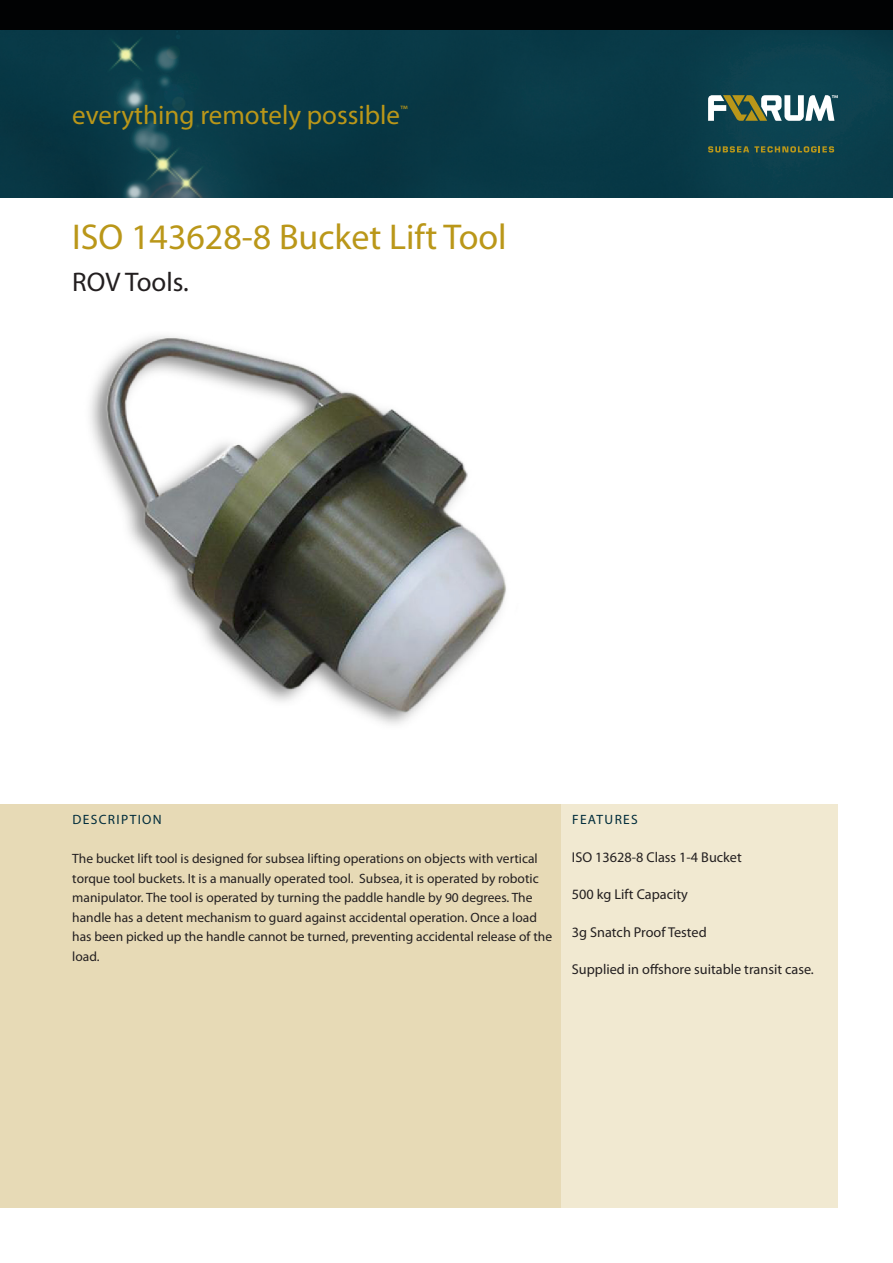
<style>
.page{position:relative;width:893px;height:1263px;background:#fff}
.page>*{position:absolute;margin:0;border:0;box-sizing:border-box;transform-origin:0 0}
.Title_1{font:36px "Myriad Pro";color:#ba9719}
.Tag_Line{font:27px "Myriad Pro";color:#ba9719}
.Title_2{font:27px "Myriad Pro";color:#231f20}
.Subhead{font:14.25px "Myriad Pro";color:#231f20}
.Subhead-2{font:13.5px/19.5px "Myriad Pro";color:#231f20}
.Subhead-3{font:13.5px "Myriad Pro";letter-spacing:.1em;color:#002c3b}
</style>
<div class="page">
<img style="left:0;top:30px;width:893px;height:167px">
<div style="left:0;top:0;width:893px;height:30px;background:#010203"></div>
<div style="left:0;top:804px;width:838px;height:404px;background:#e7dab6"></div>
<svg style="left:708px;top:95px;width:130px;height:26px"></svg>
<svg style="left:708px;top:146px;width:126px;height:6px"></svg>
<div style="left:561px;top:804px;width:277px;height:404px;background:#f1e9d1"></div>
<img style="left:90px;top:335px;width:417px;height:390px">
<p class="Tag_Line" style="left:72px;top:98px;width:337px">everything remotely possible<sup>™</sup></p>
<p class="Title_1" style="left:72px;top:215px;width:436px">ISO 143628-8 Bucket Lift Tool</p>
<p class="Title_2" style="left:72px;top:265px;width:118px">ROV Tools.</p>
<p class="Subhead-3" style="left:72px;top:812px;width:91px">DESCRIPTION</p>
<p class="Subhead-2" style="left:72px;top:849px;width:481px">The bucket lift tool is designed for subsea lifting operations on objects with vertical torque tool buckets. It is a manually operated tool. Subsea, it is operated by robotic manipulator. The tool is operated by turning the paddle handle by 90 degrees. The handle has a detent mechanism to guard against accidental operation. Once a load has been picked up the handle cannot be turned, preventing accidental release of the load.</p>
<p class="Subhead-3" style="left:572px;top:812px;width:67px">FEATURES</p>
<p class="Subhead" style="left:572px;top:848px;width:171px">ISO 13628-8 Class 1-4 Bucket</p>
<p class="Subhead" style="left:572px;top:886px;width:118px">500 kg Lift Capacity</p>
<p class="Subhead" style="left:572px;top:923px;width:136px">3g Snatch Proof Tested</p>
<p class="Subhead" style="left:572px;top:961px;width:243px">Supplied in offshore suitable transit case.</p>
</div>
